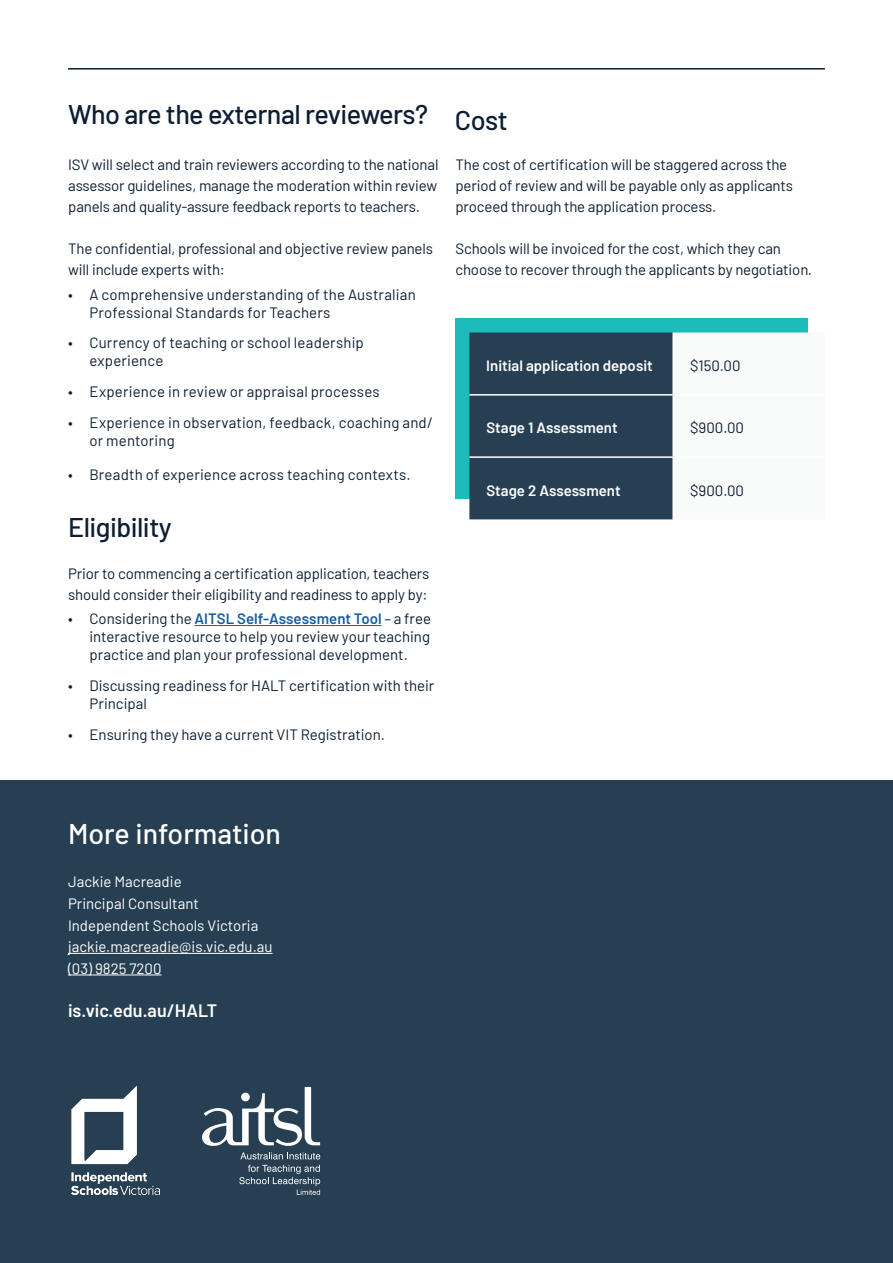
<style>
.page{position:relative;width:893px;height:1263px;background:#fff}
.page>*{position:absolute;margin:0;border:0;box-sizing:border-box;transform-origin:0 0}
.t1{font:500 28.5px "Barlow";color:#fff}
.Section_heading_blac{font:500 27px "Barlow";letter-spacing:-.02em;color:#0d1e32}
.t2{font:600 18px "Barlow";color:#fff}
.Table_heading_white{font:15px/21px "Barlow";letter-spacing:-.01em;color:#0d1e32}
.Table_heading_white-2{font:15px/18px "Barlow";letter-spacing:.01em;color:#0d1e32}
.t3{font:15px "Barlow";color:#fff}
.Table_heading_white-3{font:600 15px "Barlow";color:#fff}
.Body_copy_dark_blue{font:15px "Barlow";color:#0d1e32}
.s1{font-weight:600;color:#175d9e}
</style>
<div class="page">
<div style="left:0;top:781px;width:893px;height:482px;background:#263f52"></div>
<div style="left:455px;top:318px;width:353px;height:181px;background:#1cbcbb"></div>
<hr style="left:68px;top:68px;width:757px;height:2px;background:#0d1e32">
<hr style="left:194px;top:625px;width:187px;height:1px;background:#175d9e">
<hr style="left:68px;top:953px;width:205px;height:1px;background:#fff">
<hr style="left:68px;top:974px;width:94px;height:1px;background:#fff">
<svg style="left:469px;top:332px;width:339px;height:187px;background:#798995"></svg>
<hr style="left:672px;top:332px;width:2px;height:62px;background:#fff">
<hr style="left:674px;top:394px;width:151px;height:2px;background:#fff">
<hr style="left:674px;top:456px;width:151px;height:2px;background:#fff">
<hr style="left:469px;top:394px;width:205px;height:2px;background:#fff">
<hr style="left:672px;top:396px;width:2px;height:60px;background:#fff">
<hr style="left:469px;top:456px;width:205px;height:2px;background:#fff">
<hr style="left:672px;top:458px;width:2px;height:61px;background:#fff">
<svg style="left:202px;top:1087px;width:118px;height:59px"></svg>
<svg style="left:240px;top:1152px;width:80px;height:7px"></svg>
<svg style="left:239px;top:1165px;width:81px;height:30px"></svg>
<img style="left:72px;top:1087px;width:88px;height:108px">
<p class="Section_heading_blac" style="left:68px;top:95px;width:361px">Who are the external reviewers?</p>
<p class="Table_heading_white" style="left:68px;top:153px;width:372px;text-align:justify">ISV will select and train reviewers according to the national assessor guidelines, manage the moderation within review panels and quality-assure feedback reports to teachers.</p>
<p class="Table_heading_white" style="left:68px;top:237px;width:366px">The confidential, professional and objective review panels will include experts with:</p>
<p class="Table_heading_white-2" style="left:89px;top:284px;width:328px;text-indent:-21px">• A comprehensive understanding of the Australian<br>Professional Standards for Teachers</p>
<p class="Table_heading_white-2" style="left:89px;top:333px;width:276px;text-indent:-21px">• Currency of teaching or school leadership experience</p>
<p class="Table_heading_white-2" style="left:68px;top:382px;width:313px">• Experience in review or appraisal processes</p>
<p class="Table_heading_white-2" style="left:89px;top:412px;width:345px;text-indent:-21px">• Experience in observation, feedback, coaching and/ or mentoring</p>
<p class="Table_heading_white-2" style="left:68px;top:464px;width:344px">• Breadth of experience across teaching contexts.</p>
<p class="Section_heading_blac" style="left:68px;top:508px;width:105px">Eligibility</p>
<p class="Table_heading_white" style="left:68px;top:562px;width:363px">Prior to commencing a certification application, teachers should consider their eligibility and readiness to apply by:</p>
<p class="Table_heading_white" style="left:89px;top:609px;width:343px;line-height:18px;text-align:justify;text-indent:-21px">• Considering the <span class="s1">AITSL Self-Assessment Tool</span> – a free interactive resource to help you review your teaching practice and plan your professional development.</p>
<p class="Table_heading_white" style="left:89px;top:676px;width:346px;line-height:18px;text-indent:-21px">• Discussing readiness for HALT certification with their<br>Principal</p>
<p class="Table_heading_white" style="left:68px;top:723px;width:318px">• Ensuring they have a current VIT Registration.</p>
<p class="Section_heading_blac" style="left:455px;top:101px;width:54px">Cost</p>
<p class="Table_heading_white" style="left:455px;top:153px;width:339px">The cost of certification will be staggered across the period of review and will be payable only as applicants proceed through the application process.</p>
<p class="Table_heading_white" style="left:455px;top:237px;width:358px">Schools will be invoiced for the cost, which they can choose to recover through the applicants by negotiation.</p>
<p class="Table_heading_white-3" style="left:486px;top:355px;width:168px">Initial application deposit</p>
<p class="Body_copy_dark_blue" style="left:690px;top:355px;width:52px">$150.00</p>
<p class="Table_heading_white-3" style="left:486px;top:417px;width:133px">Stage 1 Assessment</p>
<p class="Body_copy_dark_blue" style="left:690px;top:417px;width:55px">$900.00</p>
<p class="Table_heading_white-3" style="left:486px;top:479px;width:136px">Stage 2 Assessment</p>
<p class="Body_copy_dark_blue" style="left:690px;top:479px;width:55px">$900.00</p>
<p class="t1" style="left:68px;top:813px;width:215px">More information</p>
<p class="t3" style="left:68px;top:871px;width:115px">Jackie Macreadie</p>
<p class="t3" style="left:68px;top:893px;width:132px">Principal Consultant</p>
<p class="t3" style="left:68px;top:914px;width:192px">Independent Schools Victoria</p>
<p class="t3" style="left:68px;top:936px;width:206px">jackie.macreadie@is.vic.edu.au</p>
<p class="t3" style="left:68px;top:957px;width:95px">(03) 9825 7200</p>
<p class="t2" style="left:68px;top:997px;width:151px">is.vic.edu.au/HALT</p>
</div>
